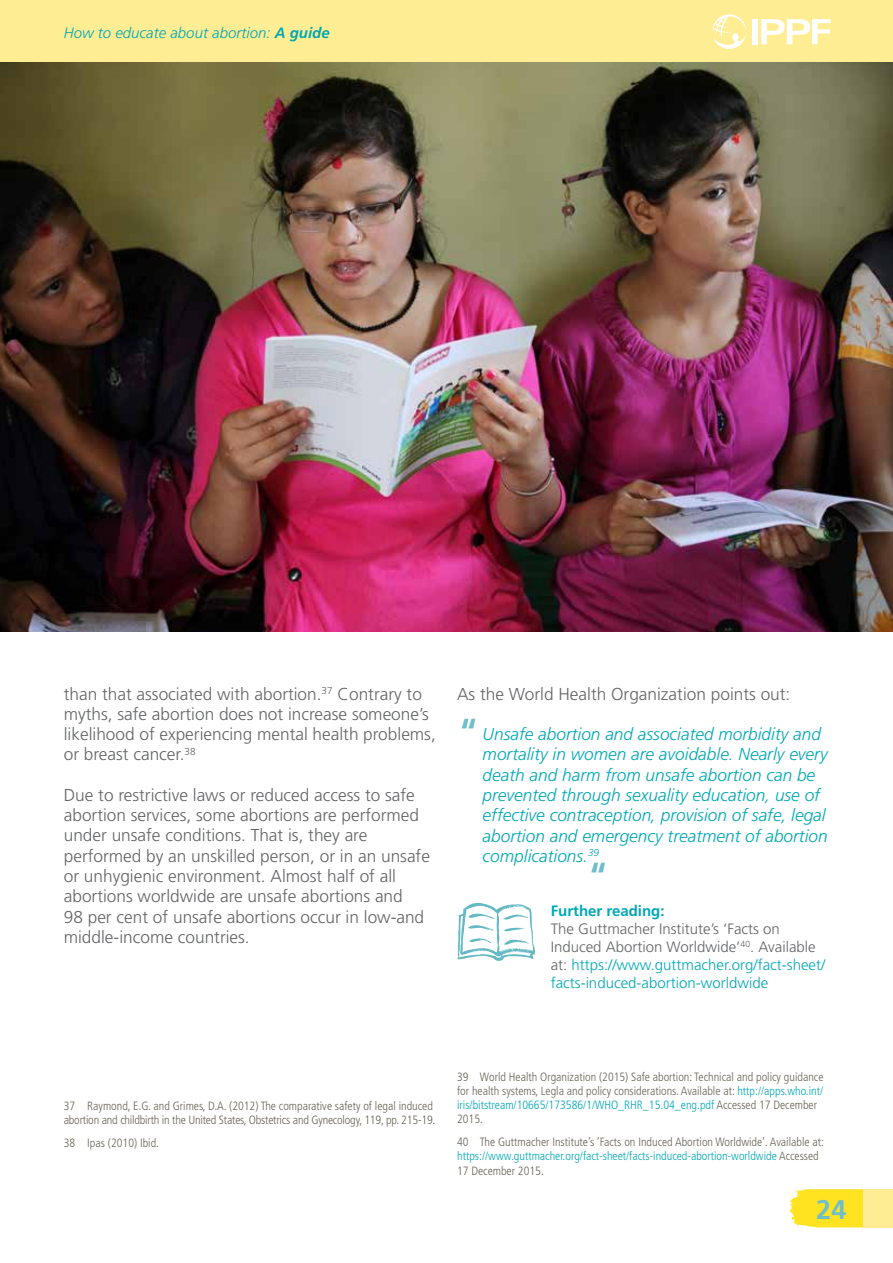
<style>
.page{position:relative;width:893px;height:1263px;background:#fff}
.page>*{position:absolute;margin:0;border:0;box-sizing:border-box;transform-origin:0 0}
.t1{font:700 condensed 39px "Frutiger LT Std";color:#72bec8}
.t2{font:700 27px "Frutiger LT Std";color:#72bec8}
.t3{font:300 17.25px/20.2px "Frutiger LT Std";color:#636466}
.t4{font:italic 300 17.25px/20.2px "Frutiger LT Std";color:#00a8b4}
.t5{font:300 15px/18px "Frutiger LT Std";color:#636466}
.t6{font:italic 300 15px "Frutiger LT Std";color:#00a8b4}
.t7{font:700 15px "Frutiger LT Std";color:#00a8b4}
.t8{font:300 condensed 12px/14.2px "Frutiger LT Std";color:#686455}
.s1{font-weight:700}
.s2{color:#00a8b4}
</style>
<div class="page">
<svg style="left:457px;top:903px;width:78px;height:58px"></svg>
<img style="left:0;top:62px;width:893px;height:569px">
<svg style="left:789px;top:1189px;width:74px;height:38px;background:#ffe531"></svg>
<div style="left:0;top:0;width:893px;height:62px;background:#ffed94"></div>
<div style="left:863px;top:1189px;width:30px;height:38px;background:#ffed94"></div>
<div style="left:752px;top:19px;width:5px;height:25px;background:#fff"></div>
<svg style="left:761px;top:19px;width:70px;height:25px"></svg>
<svg style="left:712px;top:14px;width:34px;height:35px"></svg>
<p class="t6" style="left:64px;top:24px;width:267px">How to educate about abortion: <span class="s1">A guide</span></p>
<h3 class="t3" style="left:64px;top:684px;width:374px">than that associated with abortion.<sup>37</sup> Contrary to myths, safe abortion does not increase someone’s likelihood of experiencing mental health problems, or breast cancer.<sup>38</sup></h3>
<p class="t3" style="left:64px;top:785px;width:368px">Due to restrictive laws or reduced access to safe abortion services, some abortions are performed under unsafe conditions. That is, they are performed by an unskilled person, or in an unsafe or unhygienic environment. Almost half of all abortions worldwide are unsafe abortions and<br>98 per cent of unsafe abortions occur in low-and middle-income countries.</p>
<h3 class="t3" style="left:457px;top:684px;width:335px">As the World Health Organization points out:</h3>
<p class="t4" style="left:483px;top:724px;width:347px">Unsafe abortion and associated morbidity and mortality in women are avoidable. Nearly every death and harm from unsafe abortion can be prevented through sexuality education, use of effective contraception, provision of safe, legal abortion and emergency treatment of abortion complications.<sup>39</sup></p>
<p class="t7" style="left:551px;top:902px;width:115px">Further reading:</p>
<p class="t5" style="left:551px;top:920px;width:276px">The Guttmacher Institute’s ‘Facts on Induced Abortion Worldwide’<sup>40</sup>. Available at: <span class="s2">https://www.guttmacher.org/fact-sheet/ facts-induced-abortion-worldwide</span></p>
<h1 class="t1" style="left:459px;top:711px;width:22px">“</h1>
<h1 class="t1" style="left:588px;top:855px;width:22px">“</h1>
<p class="t8" style="left:64px;top:1098px;width:373px">37 Raymond, E.G. and Grimes, D.A. (2012) The comparative safety of legal induced abortion and childbirth in the United States, Obstetrics and Gynecology, 119, pp. 215-19.</p>
<p class="t8" style="left:64px;top:1135px;width:97px">38 Ipas (2010) Ibid.</p>
<p class="t8" style="left:457px;top:1069px;width:368px">39 World Health Organization (2015) Safe abortion: Technical and policy guidance for health systems, Legla and policy considerations. Available at: <span class="s2">http://apps.who.int/ iris/bitstream/10665/173586/1/WHO_RHR_15.04_eng.pdf</span> Accessed 17 December 2015.</p>
<p class="t8" style="left:457px;top:1135px;width:368px">40 The Guttmacher Institute’s ‘Facts on Induced Abortion Worldwide’. Available at: <span class="s2">https://www.guttmacher.org/fact-sheet/facts-induced-abortion-worldwide</span> Accessed<br>17 December 2015.</p>
<h2 class="t2" style="left:816px;top:1194px;width:32px">24</h2>
</div>
